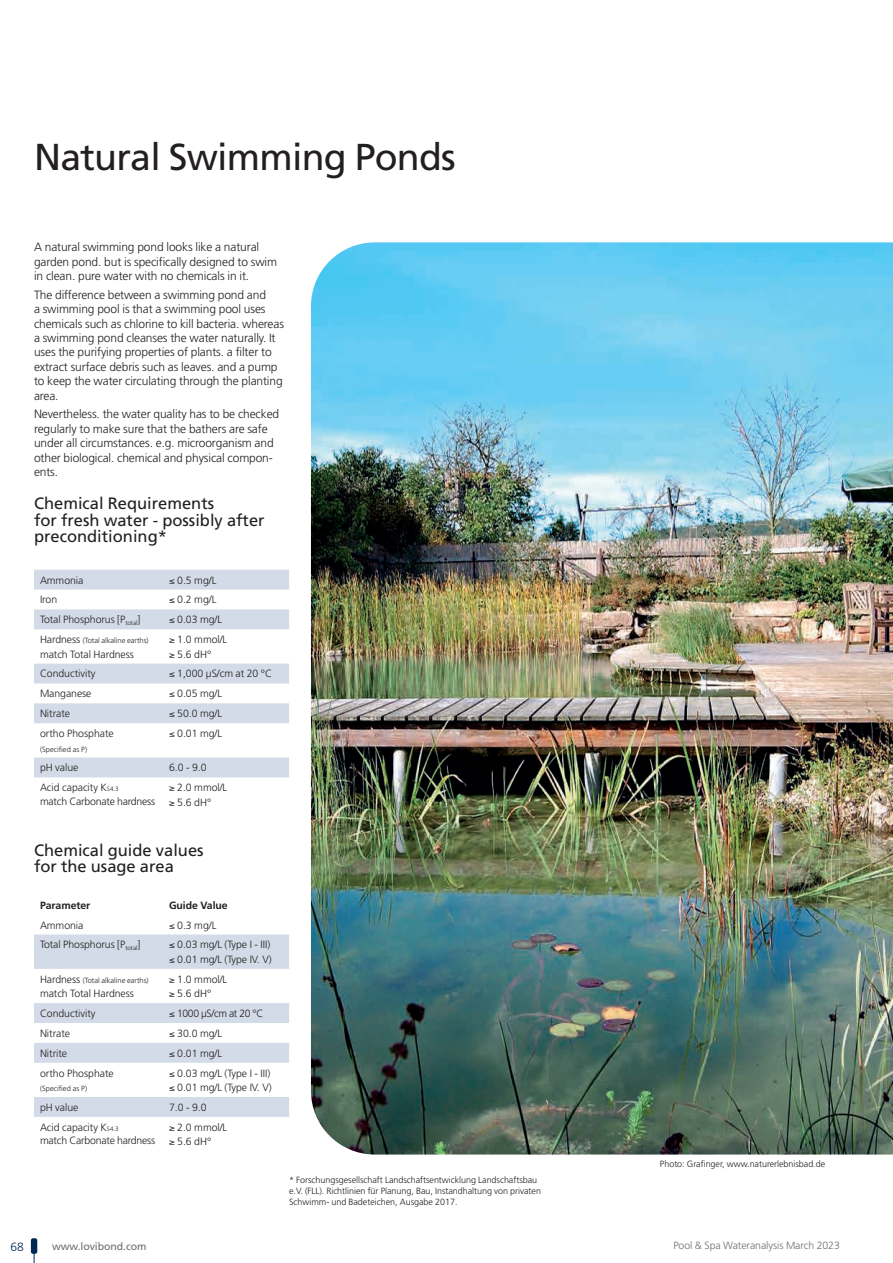
<style>
.page{position:relative;width:893px;height:1263px;background:#fff}
.page>*{position:absolute;margin:0;border:0;box-sizing:border-box;transform-origin:0 0}
.t1{font:37.5px "Frutiger";letter-spacing:-.02em;color:#231f20}
.t2{font:16.5px/16.5px "Frutiger LT";color:#231f20}
.t3{font:300 12px/14.4px "Frutiger LT";letter-spacing:-.01em;color:#231f20}
.t4{font:300 12px "Frutiger LT";color:#002853}
.t5{font:300 10.5px/14.4px "Frutiger LT";letter-spacing:-.005em;color:#231f20}
.t6{font:300 10.5px "Frutiger LT";letter-spacing:-.005em;color:#6c6d70}
.t7{font:700 10.5px "Frutiger LT";letter-spacing:-.005em;color:#231f20}
.t8{font:10.5px "Frutiger LT";letter-spacing:-.005em;color:#6c6d70}
.t9{font:300 10.5px "Frutiger LT";letter-spacing:-.03em;color:#231f20}
.t10{font:300 9px/10.8px "Frutiger LT";letter-spacing:-.005em;color:#231f20}
.t11{font:300 7.5px "Frutiger LT";letter-spacing:-.005em;color:#231f20}
.s1{font-size:10.5px}
.s2{font-size:6.3px}
</style>
<div class="page">
<div style="left:31px;top:1238px;width:6px;height:16px;background:#002853;border-radius:2px"></div>
<svg style="left:34px;top:570px;width:255px;height:207px"></svg>
<svg style="left:34px;top:934px;width:255px;height:183px;fill:#d6dee9"></svg>
<img style="left:311px;top:242px;width:582px;height:912px">
<h1 class="t1" style="left:34px;top:134px;width:423px">Natural Swimming Ponds</h1>
<p class="t3" style="left:34px;top:240px;width:245px">A natural swimming pond looks like a natural garden pond. but is specifically designed to swim in clean. pure water with no chemicals in it.</p>
<p class="t3" style="left:34px;top:288px;width:251px">The difference between a swimming pond and<br>a swimming pool is that a swimming pool uses chemicals such as chlorine to kill bacteria. whereas a swimming pond cleanses the water naturally. It uses the purifying properties of plants. a filter to extract surface debris such as leaves. and a pump to keep the water circulating through the planting area.</p>
<p class="t3" style="left:34px;top:407px;width:247px">Nevertheless. the water quality has to be checked regularly to make sure that the bathers are safe under all circumstances. e.g. microorganism and other biological. chemical and physical compon&shy;ents.</p>
<h2 class="t2" style="left:34px;top:495px;width:232px">Chemical Requirements<br>for fresh water - possibly after preconditioning*</h2>
<p class="t5" style="left:40px;top:573px;width:45px">Ammonia</p>
<p class="t5" style="left:169px;top:573px;width:49px">≤ 0.5 mg/L</p>
<p class="t5" style="left:40px;top:593px;width:19px">Iron</p>
<p class="t5" style="left:169px;top:593px;width:49px">≤ 0.2 mg/L</p>
<p class="t5" style="left:40px;top:613px;width:102px">Total Phosphorus [P<sub>total</sub>]</p>
<p class="t5" style="left:169px;top:613px;width:55px">≤ 0.03 mg/L</p>
<p class="t11" style="left:40px;top:636px;width:110px"><span class="s1">Hardness</span> (Total alkaline earths)</p>
<p class="t5" style="left:40px;top:647px;width:95px">match Total Hardness</p>
<p class="t5" style="left:169px;top:632px;width:60px">≥ 1.0 mmol/L ≥ 5.6 dH°</p>
<p class="t5" style="left:40px;top:667px;width:57px">Conductivity</p>
<p class="t5" style="left:169px;top:667px;width:105px">≤ 1,000 µS/cm at 20 °C</p>
<p class="t5" style="left:40px;top:687px;width:53px">Manganese</p>
<p class="t5" style="left:169px;top:687px;width:55px">≤ 0.05 mg/L</p>
<p class="t5" style="left:40px;top:706px;width:32px">Nitrate</p>
<p class="t5" style="left:169px;top:706px;width:55px">≤ 50.0 mg/L</p>
<p class="t5" style="left:40px;top:726px;width:75px">ortho Phosphate</p>
<p class="t11" style="left:40px;top:745px;width:49px">(Specified as P)</p>
<p class="t5" style="left:169px;top:726px;width:55px">≤ 0.01 mg/L</p>
<p class="t5" style="left:40px;top:761px;width:40px">pH value</p>
<p class="t5" style="left:169px;top:761px;width:39px">6.0 - 9.0</p>
<p class="t5" style="left:40px;top:781px;width:117px;line-height:13.5px">Acid capacity K<span class="s2">S4.3<br></span>match Carbonate hardness</p>
<p class="t5" style="left:169px;top:781px;width:60px">≥ 2.0 mmol/L ≥ 5.6 dH°</p>
<h2 class="t2" style="left:34px;top:842px;width:171px">Chemical guide values for the usage area</h2>
<p class="t7" style="left:40px;top:899px;width:52px">Parameter</p>
<p class="t7" style="left:169px;top:899px;width:60px">Guide Value</p>
<p class="t5" style="left:40px;top:918px;width:45px">Ammonia</p>
<p class="t5" style="left:169px;top:918px;width:49px">≤ 0.3 mg/L</p>
<p class="t5" style="left:40px;top:938px;width:102px">Total Phosphorus [P<sub>total</sub>]</p>
<p class="t5" style="left:169px;top:938px;width:104px">≤ 0.03 mg/L (Type I - III) ≤ 0.01 mg/L (Type IV. V)</p>
<p class="t11" style="left:40px;top:976px;width:110px"><span class="s1">Hardness</span> (Total alkaline earths)</p>
<p class="t5" style="left:40px;top:986px;width:95px">match Total Hardness</p>
<p class="t5" style="left:169px;top:972px;width:60px">≥ 1.0 mmol/L ≥ 5.6 dH°</p>
<p class="t5" style="left:40px;top:1006px;width:57px">Conductivity</p>
<p class="t9" style="left:169px;top:1007px;width:96px">≤ 1000 µS/cm at 20 °C</p>
<p class="t5" style="left:40px;top:1026px;width:32px">Nitrate</p>
<p class="t5" style="left:169px;top:1026px;width:55px">≤ 30.0 mg/L</p>
<p class="t5" style="left:40px;top:1046px;width:29px">Nitrite</p>
<p class="t5" style="left:169px;top:1046px;width:55px">≤ 0.01 mg/L</p>
<p class="t5" style="left:40px;top:1066px;width:75px">ortho Phosphate</p>
<p class="t11" style="left:40px;top:1084px;width:49px">(Specified as P)</p>
<p class="t5" style="left:169px;top:1066px;width:104px">≤ 0.03 mg/L (Type I - III) ≤ 0.01 mg/L (Type IV. V)</p>
<p class="t5" style="left:40px;top:1100px;width:40px">pH value</p>
<p class="t5" style="left:169px;top:1100px;width:39px">7.0 - 9.0</p>
<p class="t5" style="left:40px;top:1120px;width:117px;line-height:13.5px">Acid capacity K<span class="s2">S4.3<br></span>match Carbonate hardness</p>
<p class="t5" style="left:169px;top:1120px;width:60px">≥ 2.0 mmol/L ≥ 5.6 dH°</p>
<p class="t10" style="left:289px;top:1175px;width:253px">* Forschungsgesellschaft Landschaftsentwicklung Landschaftsbau e.V. (FLL). Richtlinien für Planung, Bau, Instandhaltung von privaten<br>Schwimm- und Badeteichen, Ausgabe 2017.</p>
<p class="t10" style="left:660px;top:1158px;width:167px">Photo: Grafinger, www.naturerlebnisbad.de</p>
<p class="t4" style="left:11px;top:1240px;width:15px">68</p>
<p class="t8" style="left:52px;top:1240px;width:96px">www.lovibond.com</p>
<p class="t6" style="left:673px;top:1240px;width:168px">Pool &amp; Spa Wateranalysis March 2023</p>
</div>
